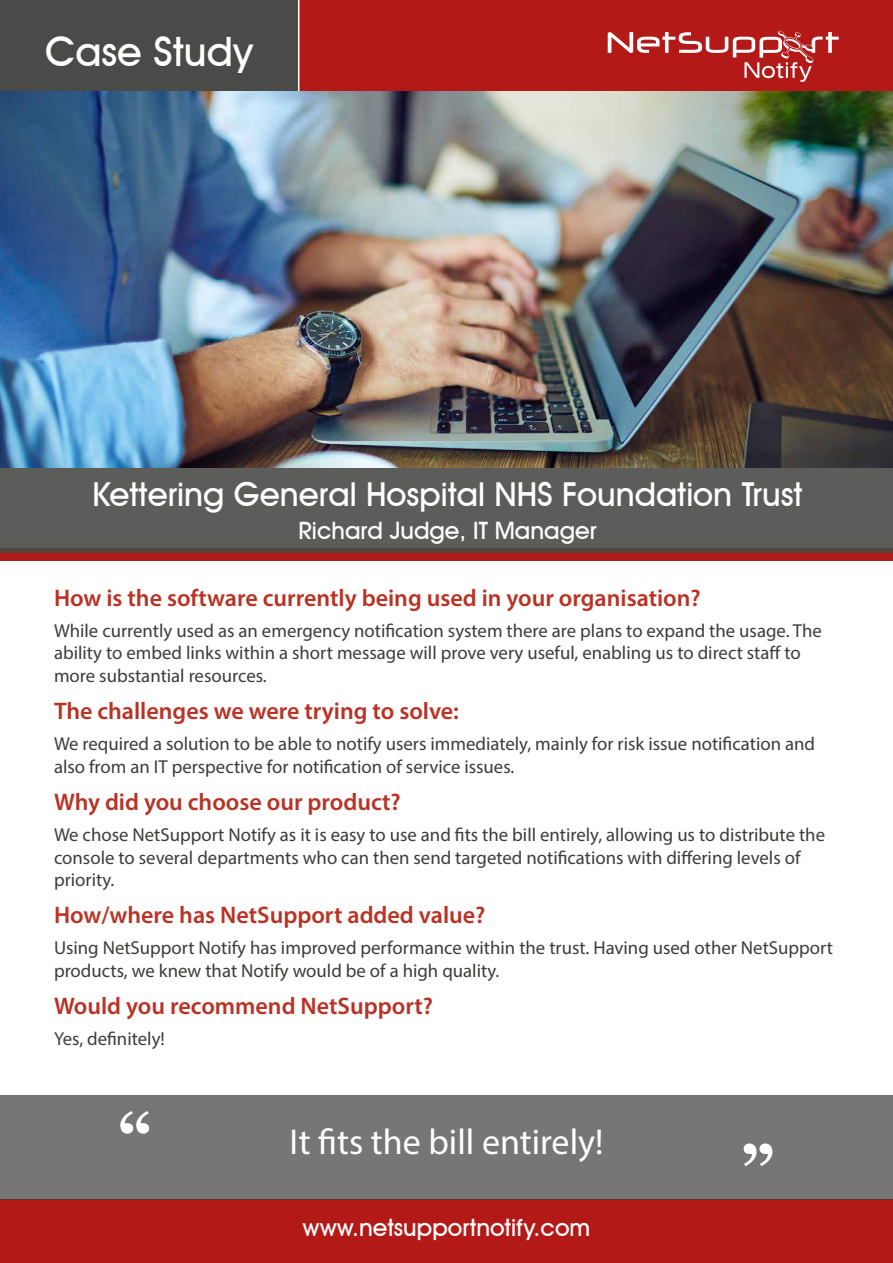
<style>
.page{position:relative;width:893px;height:1263px;background:#fff}
.page>*{position:absolute;margin:0;border:0;box-sizing:border-box;transform-origin:0 0}
.t1{font:700 66px "Georgia";color:#fff}
.t2{font:500 40.5px "Avant Garde IT Cby BT";color:#fff}
.t3{font:36px "Myriad Pro";color:#fff}
.t4{font:500 33px "Avant Garde IT Cby BT";color:#fff}
.t5{font:600 24px "Myriad Pro";color:#b93224}
.t6{font:500 24px "Avant Garde IT Cby BT";color:#fff}
.t7{font:18.75px/22.5px "Myriad Pro";color:#3c3c3b}
</style>
<div class="page">
<div style="left:0;top:549px;width:893px;height:12px;background:#b21917"></div>
<div style="left:0;top:463px;width:893px;height:90px;background:#5c5c5b"></div>
<div style="left:0;top:0;width:893px;height:106px;background:#b21917"></div>
<div style="left:0;top:1199px;width:893px;height:64px;background:#b21917"></div>
<svg style="left:608px;top:30px;width:231px;height:52px"></svg>
<div style="left:0;top:0;width:299px;height:106px;background:#4a4a49"></div>
<hr style="left:298px;top:0;width:1px;height:108px;background:#fff">
<img style="left:0;top:91px;width:893px;height:377px">
<div style="left:0;top:1095px;width:893px;height:104px;background:#767676"></div>
<h2 class="t2" style="left:45px;top:27px;width:210px">Case Study</h2>
<h3 class="t4" style="left:92px;top:474px;width:712px">Kettering General Hospital NHS Foundation Trust</h3>
<p class="t6" style="left:298px;top:516px;width:300px">Richard Judge, IT Manager</p>
<p class="t5" style="left:54px;top:583px;width:648px">How is the software currently being used in your organisation?</p>
<p class="t7" style="left:54px;top:619px;width:769px">While currently used as an emergency notification system there are plans to expand the usage. The ability to embed links within a short message will prove very useful, enabling us to direct staff to more substantial resources.</p>
<p class="t5" style="left:54px;top:696px;width:406px">The challenges we were trying to solve:</p>
<p class="t7" style="left:54px;top:732px;width:763px">We required a solution to be able to notify users immediately, mainly for risk issue notification and also from an IT perspective for notification of service issues.</p>
<p class="t5" style="left:54px;top:787px;width:348px">Why did you choose our product?</p>
<p class="t7" style="left:54px;top:823px;width:773px">We chose NetSupport Notify as it is easy to use and fits the bill entirely, allowing us to distribute the console to several departments who can then send targeted notifications with differing levels of priority.</p>
<p class="t5" style="left:54px;top:900px;width:433px">How/where has NetSupport added value?</p>
<p class="t7" style="left:54px;top:936px;width:780px">Using NetSupport Notify has improved performance within the trust. Having used other NetSupport products, we knew that Notify would be of a high quality.</p>
<p class="t5" style="left:54px;top:991px;width:381px">Would you recommend NetSupport?</p>
<p class="t7" style="left:54px;top:1027px;width:112px">Yes, definitely!</p>
<h1 class="t1" style="left:118px;top:1095px;width:36px">“</h1>
<h3 class="t3" style="left:290px;top:1120px;width:315px">It fits the bill entirely!</h3>
<p class="t6" style="left:303px;top:1212px;width:289px">www.netsupportnotify.com</p>
<h1 class="t1" style="left:740px;top:1127px;width:36px">”</h1>
</div>
